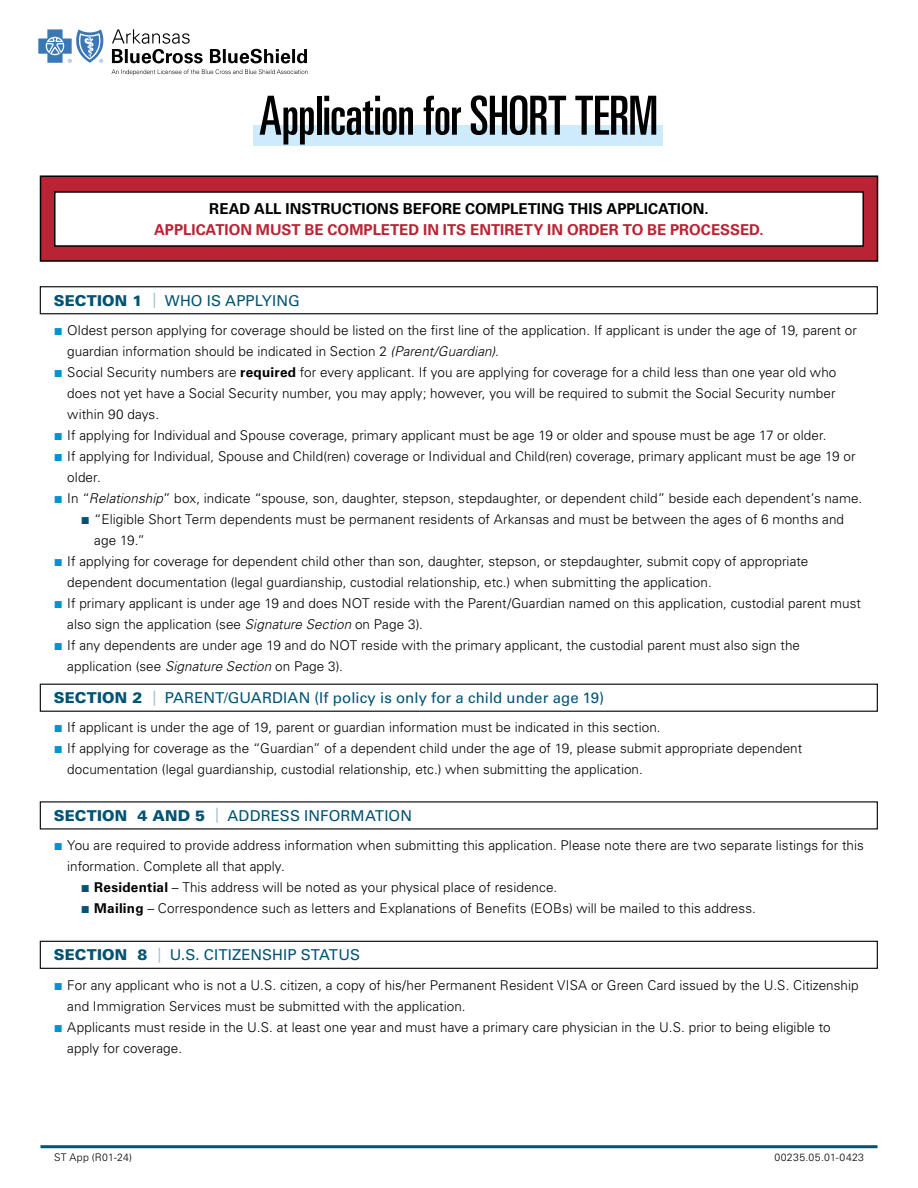
<style>
.page{position:relative;width:918px;height:1188px;background:#fff}
.page>*{position:absolute;margin:0;border:0;box-sizing:border-box;transform-origin:0 0}
.t1{font:ultra-condensed 54px "Univers LT Std";letter-spacing:-.015em;color:#000;scale:.96 1}
.t2{font:15px "Univers LT Std";letter-spacing:.005em;color:#005373}
.t3{font:700 15px "Univers LT Std";color:#ba2334}
.t4{font:700 15px "Univers LT Std";color:#000}
.t5{font:300 13.5px/21px "Univers LT Std";letter-spacing:.005em;color:#000}
.t6{font:300 10.5px "Univers LT Std";letter-spacing:.03em;color:#000}
.s1{font-weight:900}
.s2{color:#a6c0d1}
.s3{font-family:"Arial";font-weight:400;font-size:15px;color:#0093d0}
.s4{font-style:italic}
.s5{font-weight:700}
.s6{font-family:"Arial";font-weight:400;font-size:15px;color:#005373}
</style>
<div class="page">
<svg style="left:38px;top:29px;width:269px;height:34px"></svg>
<svg style="left:112px;top:69px;width:196px;height:6px"></svg>
<div style="left:254px;top:126px;width:409px;height:20px;background:#cdebfb"></div>
<div style="left:40px;top:176px;width:838px;height:85px;background:#ba2334"></div>
<div style="left:40px;top:175px;width:838px;height:87px;border:2px solid #000"></div>
<div style="left:55px;top:192px;width:808px;height:54px;background:#fff"></div>
<div style="left:54px;top:191px;width:810px;height:56px;border:2px solid #000"></div>
<div style="left:40px;top:286px;width:838px;height:28px;border:1px solid #000"></div>
<div style="left:40px;top:941px;width:838px;height:28px;border:1px solid #000"></div>
<hr style="left:40px;top:1145px;width:838px;height:3px;background:#005373">
<p class="t1" style="left:259px;top:85px;width:417px">Application for SHORT TERM</p>
<p class="t4" style="left:209px;top:200px;width:501px">READ ALL INSTRUCTIONS BEFORE COMPLETING THIS APPLICATION.</p>
<p class="t3" style="left:154px;top:221px;width:611px">APPLICATION MUST BE COMPLETED IN ITS ENTIRETY IN ORDER TO BE PROCESSED.</p>
<p class="t2" style="left:54px;top:291px;width:248px"><span class="s1">SECTION 1</span> <span class="s2">|</span> WHO IS APPLYING</p>
<p class="t5" style="left:67px;top:320px;width:791px;text-indent:-14px"><span class="s3">■</span> Oldest person applying for coverage should be listed on the first line of the application. If applicant is under the age of 19, parent or guardian information should be indicated in Section 2 <span class="s4">(Parent/Guardian)</span>.</p>
<p class="t5" style="left:67px;top:362px;width:771px;text-align:justify;text-indent:-14px"><span class="s3">■</span> Social Security numbers are <span class="s5">required</span> for every applicant. If you are applying for coverage for a child less than one year old who does not yet have a Social Security number, you may apply; however, you will be required to submit the Social Security number within 90 days.</p>
<p class="t5" style="left:54px;top:425px;width:774px"><span class="s3">■</span> If applying for Individual and Spouse coverage, primary applicant must be age 19 or older and spouse must be age 17 or older.</p>
<p class="t5" style="left:67px;top:446px;width:790px;text-indent:-14px"><span class="s3">■</span> If applying for Individual, Spouse and Child(ren) coverage or Individual and Child(ren) coverage, primary applicant must be age 19 or older.</p>
<p class="t5" style="left:54px;top:488px;width:810px"><span class="s3">■</span> In “<span class="s4">Relationship</span>” box, indicate “spouse, son, daughter, stepson, stepdaughter, or dependent child” beside each dependent’s name.</p>
<p class="t5" style="left:94px;top:509px;width:751px;text-indent:-14px"><span class="s6">■</span> “Eligible Short Term dependents must be permanent residents of Arkansas and must be between the ages of 6 months and age 19.”</p>
<p class="t5" style="left:67px;top:551px;width:743px;text-indent:-14px"><span class="s3">■</span> If applying for coverage for dependent child other than son, daughter, stepson, or stepdaughter, submit copy of appropriate dependent documentation (legal guardianship, custodial relationship, etc.) when submitting the application.</p>
<p class="t5" style="left:67px;top:593px;width:795px;text-indent:-14px"><span class="s3">■</span> If primary applicant is under age 19 and does NOT reside with the Parent/Guardian named on this application, custodial parent must also sign the application (see <span class="s4">Signature Section</span> on Page 3).</p>
<p class="t5" style="left:67px;top:635px;width:734px;text-indent:-14px"><span class="s3">■</span> If any dependents are under age 19 and do NOT reside with the primary applicant, the custodial parent must also sign the application (see <span class="s4">Signature Section</span> on Page 3).</p>
<p class="t2" style="left:54px;top:689px;width:552px"><span class="s1">SECTION 2</span> <span class="s2">|</span> PARENT/GUARDIAN (If policy is only for a child under age 19)</p>
<p class="t5" style="left:54px;top:717px;width:608px"><span class="s3">■</span> If applicant is under the age of 19, parent or guardian information must be indicated in this section.</p>
<p class="t5" style="left:67px;top:738px;width:736px;text-indent:-14px"><span class="s3">■</span> If applying for coverage as the “Guardian” of a dependent child under the age of 19, please submit appropriate dependent documentation (legal guardianship, custodial relationship, etc.) when submitting the application.</p>
<p class="t2" style="left:54px;top:806px;width:360px"><span class="s1">SECTION 4 AND 5</span> <span class="s2">|</span> ADDRESS INFORMATION</p>
<p class="t5" style="left:67px;top:835px;width:798px;text-indent:-14px"><span class="s3">■</span> You are required to provide address information when submitting this application. Please note there are two separate listings for this information. Complete all that apply.</p>
<p class="t5" style="left:81px;top:877px;width:478px"><span class="s6">■</span> <span class="s5">Residential</span> – This address will be noted as your physical place of residence.</p>
<p class="t5" style="left:81px;top:898px;width:677px"><span class="s6">■</span> <span class="s5">Mailing</span> – Correspondence such as letters and Explanations of Benefits (EOBs) will be mailed to this address.</p>
<p class="t2" style="left:54px;top:946px;width:308px"><span class="s1">SECTION 8</span> <span class="s2">|</span> U.S. CITIZENSHIP STATUS</p>
<p class="t5" style="left:67px;top:974px;width:793px;text-indent:-14px"><span class="s3">■</span> For any applicant who is not a U.S. citizen, a copy of his/her Permanent Resident VISA or Green Card issued by the U.S. Citizenship and Immigration Services must be submitted with the application.</p>
<p class="t5" style="left:67px;top:1016px;width:765px;text-indent:-14px"><span class="s3">■</span> Applicants must reside in the U.S. at least one year and must have a primary care physician in the U.S. prior to being eligible to apply for coverage.</p>
<p class="t6" style="left:54px;top:1151px;width:79px">ST App (R01-24)</p>
<p class="t6" style="left:774px;top:1151px;width:91px">00235.05.01-0423</p>
</div>
